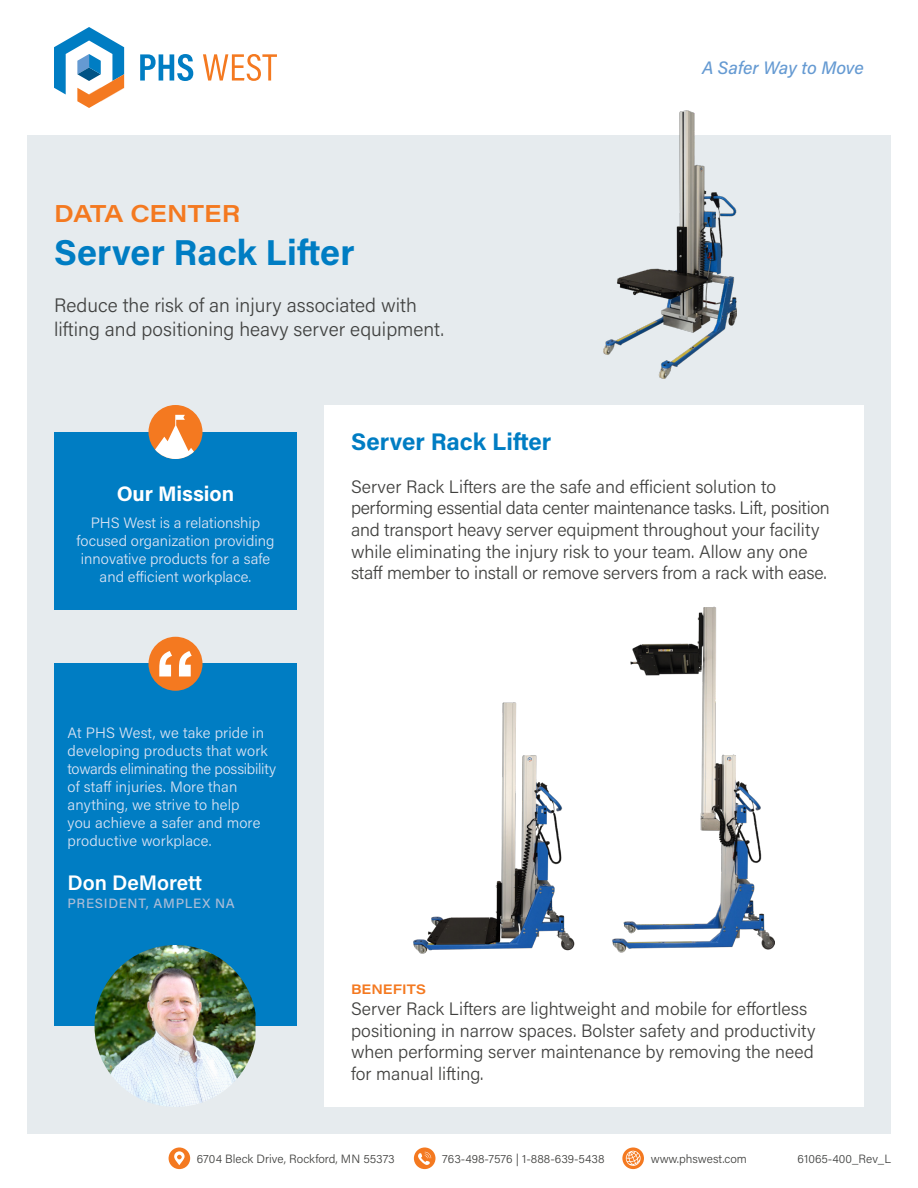
<style>
.page{position:relative;width:918px;height:1188px;background:#fff}
.page>*{position:absolute;margin:0;border:0;box-sizing:border-box;transform-origin:0 0}
.t1{font:700 36px "Acumin Pro";letter-spacing:.005em;color:#007dc3}
.t2{font:700 24px "Acumin Pro";letter-spacing:.005em;color:#007dc3}
.t3{font:600 24px "Acumin Pro Wide";letter-spacing:-.005em;color:#f47920}
.t4{font:600 21px "Acumin Pro";letter-spacing:-.005em;color:#fff}
.t5{font:700 21px "Acumin Pro";color:#fff}
.t6{font:300 19.5px/23.4px "Acumin Pro";color:#414241}
.t7{font:300 18px/21.6px "Acumin Pro";color:#41413f}
.t8{font:italic 500 18px "Acumin Pro";color:#659ad2}
.t9{font:300 15px/18px "Acumin Pro";letter-spacing:.005em;color:#dce4f4;text-align:center}
.t10{font:500 13.5px "Acumin Pro";letter-spacing:.05em;color:#acbdd7}
.t11{font:600 13.5px "Acumin Pro Wide";letter-spacing:.005em;color:#f47920}
.t12{font:300 12px "Acumin Pro";color:#41413f}
.t13{font:300 12px "Acumin Pro";letter-spacing:.005em;color:#414241}
</style>
<div class="page">
<div style="left:169px;top:1148px;width:21px;height:21px;background:#f47920;border-radius:50%"></div>
<svg style="left:174px;top:1151px;width:11px;height:14px"></svg>
<svg style="left:622px;top:1148px;width:22px;height:21px"></svg>
<svg style="left:626px;top:1150px;width:15px;height:16px"></svg>
<div style="left:414px;top:1148px;width:21px;height:21px;background:#f47920;border-radius:50%"></div>
<svg style="left:418px;top:1152px;width:13px;height:13px"></svg>
<svg style="left:140px;top:54px;width:53px;height:27px"></svg>
<svg style="left:203px;top:54px;width:74px;height:27px"></svg>
<svg style="left:54px;top:27px;width:70px;height:81px"></svg>
<div style="left:27px;top:135px;width:864px;height:999px;background:#e6ebee"></div>
<div style="left:324px;top:405px;width:540px;height:702px;background:#fff"></div>
<div style="left:54px;top:664px;width:243px;height:362px;background:#007dc3"></div>
<div style="left:54px;top:432px;width:243px;height:178px;background:#007dc3"></div>
<div style="left:148px;top:405px;width:54px;height:54px;background:#f47920;border-radius:50%"></div>
<svg style="left:155px;top:415px;width:39px;height:44px"></svg>
<div style="left:149px;top:637px;width:54px;height:54px;background:#f47920;border-radius:50%"></div>
<svg style="left:159px;top:651px;width:33px;height:25px"></svg>
<img style="left:604px;top:110px;width:133px;height:269px">
<img style="left:613px;top:606px;width:161px;height:347px">
<img style="left:414px;top:702px;width:161px;height:252px">
<img style="left:94px;top:945px;width:162px;height:162px">
<h2 class="t3" style="left:54px;top:196px;width:188px">DATA CENTER</h2>
<h1 class="t1" style="left:54px;top:227px;width:302px">Server Rack Lifter</h1>
<p class="t6" style="left:54px;top:293px;width:392px">Reduce the risk of an injury associated with lifting and positioning heavy server equipment.</p>
<p class="t8" style="left:702px;top:55px;width:163px">A Safer Way to Move</p>
<p class="t5" style="left:117px;top:479px;width:119px">Our Mission</p>
<p class="t9" style="left:77px;top:514px;width:199px">PHS West is a relationship focused organization providing innovative products for a safe and efficient workplace.</p>
<p class="t9" style="left:68px;top:724px;width:210px;text-align:left">At PHS West, we take pride in developing products that work towards eliminating the possibility of staff injuries. More than anything, we strive to help<br>you achieve a safer and more productive workplace.</p>
<p class="t4" style="left:68px;top:868px;width:136px">Don DeMorett</p>
<p class="t10" style="left:68px;top:894px;width:169px">PRESIDENT, AMPLEX NA</p>
<h2 class="t2" style="left:351px;top:424px;width:202px">Server Rack Lifter</h2>
<p class="t7" style="left:351px;top:475px;width:480px">Server Rack Lifters are the safe and efficient solution to performing essential data center maintenance tasks. Lift, position and transport heavy server equipment throughout your facility while eliminating the injury risk to your team. Allow any one staff member to install or remove servers from a rack with ease.</p>
<p class="t11" style="left:351px;top:979px;width:77px">BENEFITS</p>
<p class="t7" style="left:351px;top:997px;width:466px">Server Rack Lifters are lightweight and mobile for effortless positioning in narrow spaces. Bolster safety and productivity when performing server maintenance by removing the need for manual lifting.</p>
<p class="t12" style="left:197px;top:1150px;width:199px">6704 Bleck Drive, Rockford, MN 55373</p>
<p class="t12" style="left:442px;top:1150px;width:164px">763-498-7576 | 1-888-639-5438</p>
<p class="t12" style="left:651px;top:1150px;width:98px">www.phswest.com</p>
<p class="t13" style="left:798px;top:1150px;width:95px">61065-400_Rev_L</p>
</div>
